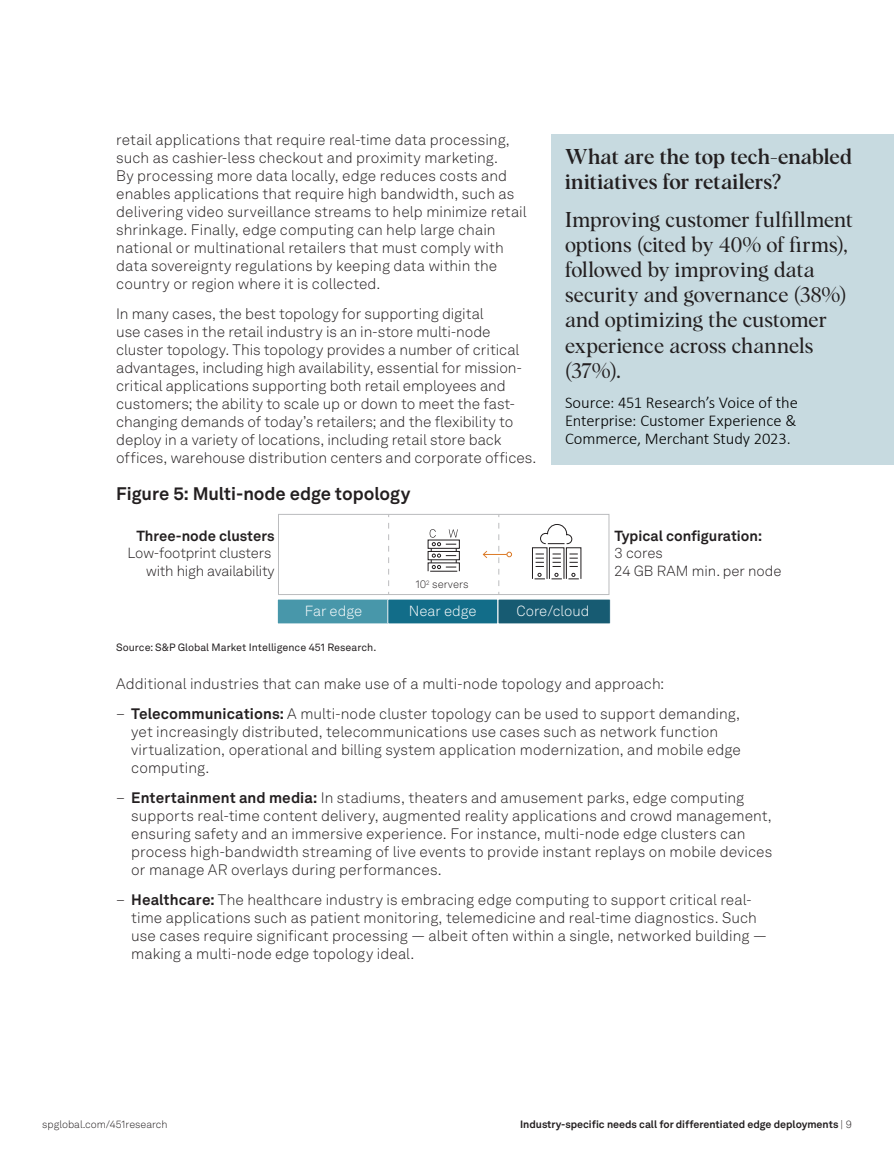
<style>
.page{position:relative;width:894px;height:1170px;background:#fff}
.page>*{position:absolute;margin:0;border:0;box-sizing:border-box;transform-origin:0 0}
.b_Callout_Text{font:21px/25.2px "Albra";letter-spacing:-.005em;color:#231f20}
.b_Callout_Text-2{font:500 21px/25.2px "Albra";color:#231f20}
.b_Exhibit_Title{font:700 18px "Akkurat LL";letter-spacing:-.005em;color:#231f20}
.b_Normal{font:300 16.5px/18px "Calibri";color:#000;text-align:justify}
.b_Normal-2{font:300 15px/18px "Akkurat LL";letter-spacing:.005em;color:#231f20}
.t1{font:300 14.55px/17.4px "Akkurat LL";letter-spacing:-.015em;color:#231f20;text-align:right}
.t2{font:300 14.55px "Akkurat LL";color:#fff}
.t3{font:300 10.8px "Akkurat LL";color:#231f20}
.t4{font:700 10.5px "Akkurat LL";color:#231f20}
.b_Exhibit_Source_-_last_line{font:10.5px "Akkurat LL";color:#231f20}
.t5{font:300 10.5px "Akkurat LL";color:#231f20}
.s1{font-weight:700}
.s2{font-weight:300}
</style>
<div class="page">
<div style="left:551px;top:134px;width:342px;height:330px;background:#c7dae0"></div>
<div style="left:277px;top:599px;width:111px;height:25px;background:#4897aa"></div>
<div style="left:277px;top:598px;width:112px;height:26px;border:1px solid #fff"></div>
<div style="left:387px;top:599px;width:110px;height:25px;background:#126d89"></div>
<div style="left:387px;top:598px;width:111px;height:26px;border:1px solid #fff"></div>
<div style="left:498px;top:599px;width:112px;height:25px;background:#175b72"></div>
<div style="left:497px;top:598px;width:113px;height:26px;border:1px solid #fff"></div>
<svg style="left:429px;top:529px;width:28px;height:43px"></svg>
<div style="left:532px;top:547px;width:15px;height:32px;border:1px solid #211d1e"></div>
<svg style="left:534px;top:573px;width:10px;height:6px"></svg>
<svg style="left:535px;top:553px;width:8px;height:14px"></svg>
<svg style="left:552px;top:553px;width:8px;height:14px"></svg>
<div style="left:549px;top:547px;width:15px;height:32px;border:1px solid #211d1e"></div>
<svg style="left:551px;top:573px;width:10px;height:6px"></svg>
<svg style="left:569px;top:553px;width:8px;height:14px"></svg>
<div style="left:566px;top:547px;width:15px;height:32px;border:1px solid #211d1e"></div>
<svg style="left:568px;top:573px;width:10px;height:6px"></svg>
<svg style="left:540px;top:524px;width:32px;height:20px"></svg>
<div style="left:278px;top:514px;width:331px;height:81px;border:1px solid #bbbcbe"></div>
<svg style="left:388px;top:523px;width:1px;height:71px"></svg>
<svg style="left:482px;top:523px;width:30px;height:71px"></svg>
<p class="b_Normal-2" style="left:116px;top:130px;width:412px">retail applications that require real-time data processing, such as cashier-less checkout and proximity marketing.<br>By processing more data locally, edge reduces costs and enables applications that require high bandwidth, such as delivering video surveillance streams to help minimize retail shrinkage. Finally, edge computing can help large chain national or multinational retailers that must comply with data sovereignty regulations by keeping data within the country or region where it is collected.</p>
<p class="b_Normal-2" style="left:116px;top:304px;width:421px">In many cases, the best topology for supporting digital<br>use cases in the retail industry is an in-store multi-node cluster topology. This topology provides a number of critical advantages, including high availability, essential for mission&shy;critical applications supporting both retail employees and customers; the ability to scale up or down to meet the fast&shy;changing demands of today’s retailers; and the flexibility to deploy in a variety of locations, including retail store back offices, warehouse distribution centers and corporate offices.</p>
<p class="b_Exhibit_Title" style="left:116px;top:480px;width:295px">Figure 5: Multi-node edge topology</p>
<p class="t1" style="left:128px;top:527px;width:148px"><span class="s1">Three-node clusters<br></span>Low-footprint clusters with high availability</p>
<p class="t3" style="left:415px;top:577px;width:54px">10<sup>2</sup> servers</p>
<p class="b_Callout_Text-2" style="left:564px;top:143px;width:288px">What are the top tech-enabled initiatives for retailers?</p>
<p class="b_Callout_Text" style="left:564px;top:205px;width:289px">Improving customer fulfillment options (cited by 40% of firms), followed by improving data security and governance (38%) and optimizing the customer experience across channels (37%).</p>
<p class="b_Normal" style="left:564px;top:393px;width:234px">Source: 451 Research’s Voice of the Enterprise: Customer Experience &amp; Commerce, Merchant Study 2023.</p>
<p class="t1" style="left:614px;top:527px;width:168px;text-align:left"><span class="s1">Typical configuration:<br></span>3 cores<br>24 GB RAM min. per node</p>
<p class="t2" style="left:305px;top:600px;width:59px">Far edge</p>
<p class="t2" style="left:409px;top:600px;width:69px">Near edge</p>
<p class="t2" style="left:516px;top:600px;width:74px">Core/cloud</p>
<p class="b_Exhibit_Source_-_last_line" style="left:116px;top:639px;width:261px">Source: S&amp;P Global Market Intelligence 451 Research.</p>
<p class="b_Normal-2" style="left:116px;top:674px;width:549px">Additional industries that can make use of a multi-node topology and approach:</p>
<p class="b_Normal-2" style="left:131px;top:704px;width:611px;text-indent:-15px">– <span class="s1">Telecommunications:</span> A multi-node cluster topology can be used to support demanding, yet increasingly distributed, telecommunications use cases such as network function virtualization, operational and billing system application modernization, and mobile edge computing.</p>
<p class="b_Normal-2" style="left:131px;top:788px;width:642px;text-indent:-15px">– <span class="s1">Entertainment and media:</span> In stadiums, theaters and amusement parks, edge computing supports real-time content delivery, augmented reality applications and crowd management, ensuring safety and an immersive experience. For instance, multi-node edge clusters can process high-bandwidth streaming of live events to provide instant replays on mobile devices or manage AR overlays during performances.</p>
<p class="b_Normal-2" style="left:131px;top:890px;width:636px;text-indent:-15px">– <span class="s1">Healthcare:</span> The healthcare industry is embracing edge computing to support critical real&shy;time applications such as patient monitoring, telemedicine and real-time diagnostics. Such use cases require significant processing — albeit often within a single, networked building — making a multi-node edge topology ideal.</p>
<p class="t5" style="left:42px;top:1116px;width:127px">spglobal.com/451research</p>
<p class="t4" style="left:520px;top:1116px;width:333px">Industry-specific needs call for differentiated edge deployments <span class="s2">| 9</span></p>
</div>
